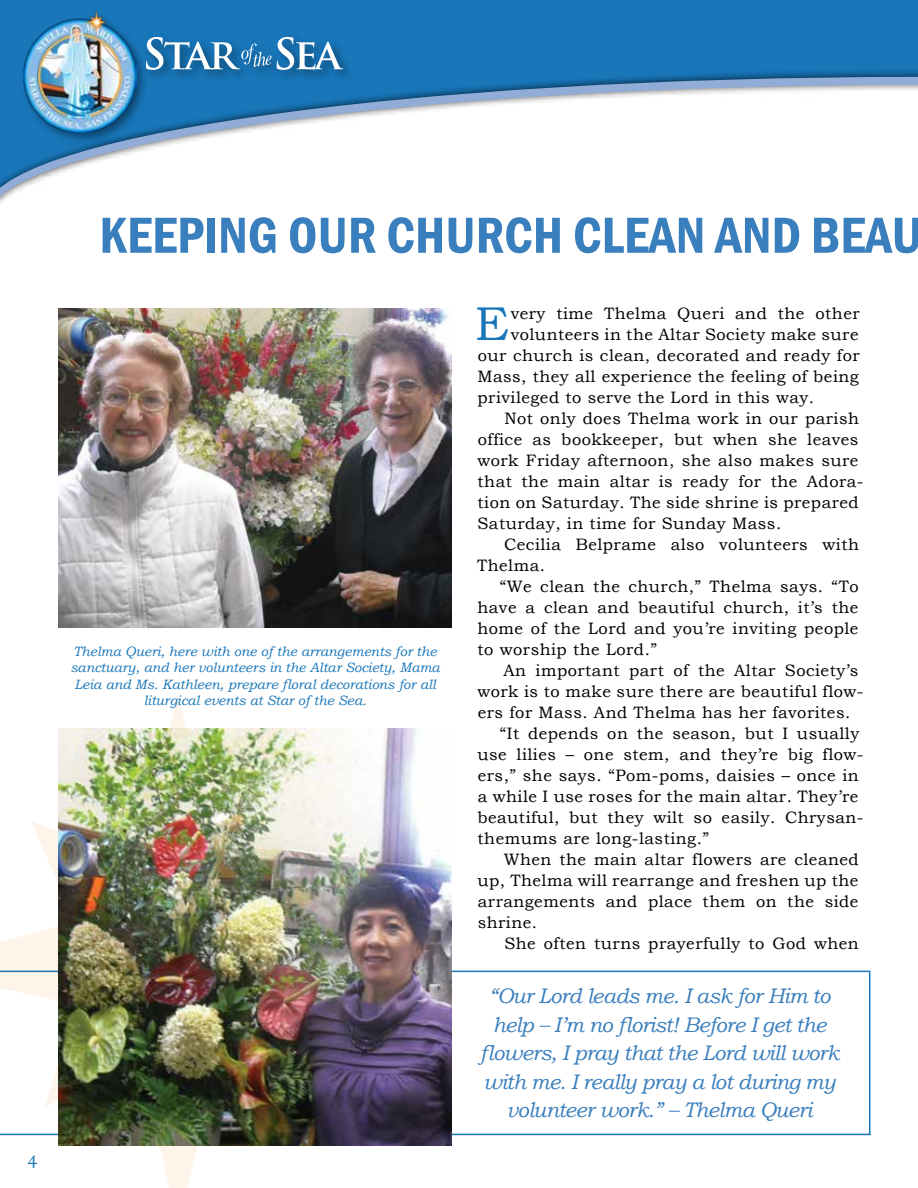
<style>
.page{position:relative;width:918px;height:1188px;background:#fff}
.page>*{position:absolute;margin:0;border:0;box-sizing:border-box;transform-origin:0 0}
.t1{font:600 condensed 52.5px "Franklin Gothic";color:#397ebd}
.t2{font:47.4px "Bookman Old Style";color:#1876b9}
.t3{font:italic 21px/28.5px "Bookman Old Style";letter-spacing:-.03em;color:#397ebd;text-align:center}
.t4{font:21px "Adobe Caslon Pro";color:#1876b9}
.t5{font:16.5px "Bookman Old Style";letter-spacing:.03em;color:#000}
.t6{font:italic 13.5px/16.2px "Bookman Old Style";color:#1876b9;text-align:center}
</style>
<div class="page">
<div style="left:0;top:0;width:918px;height:212px;background:#1876b9"></div>
<div style="left:0;top:69px;width:918px;height:152px;background:#000;opacity:.75"></div>
<svg style="left:0;top:77px;width:918px;height:138px;background:#d8e5f0"></svg>
<div style="left:20px;top:10px;width:129px;height:135px;background:#000;opacity:.41"></div>
<img style="left:24px;top:11px;width:112px;height:121px">
<div style="left:143px;top:34px;width:212px;height:49px;background:#000;opacity:.41"></div>
<svg style="left:146px;top:37px;width:197px;height:33px"></svg>
<svg style="left:0;top:697px;width:416px;height:491px"></svg>
<hr style="left:0;top:1134px;width:870px;height:1px;background:#1876b9">
<hr style="left:0;top:971px;width:870px;height:1px;background:#1876b9">
<img style="left:59px;top:729px;width:392px;height:417px">
<img style="left:59px;top:308px;width:392px;height:320px">
<hr style="left:869px;top:972px;width:1px;height:163px;background:#1876b9">
<p class="t4" style="left:27px;top:1145px;width:12px">4</p>
<h1 class="t1" style="left:99px;top:200px;width:824px">KEEPING OUR CHURCH CLEAN AND BEAU</h1>
<p class="t6" style="left:70px;top:643px;width:371px">Thelma Queri, here with one of the arrangements for the sanctuary, and her volunteers in the Altar Society, Mama Leia and Ms. Kathleen, prepare floral decorations for all liturgical events at Star of the Sea.</p>
<h2 class="t2" style="left:475px;top:293px;width:36px">E</h2>
<p class="t5" style="left:511px;top:302px;width:350px">very time Thelma Queri and the other</p>
<p class="t5" style="left:511px;top:323px;width:349px">volunteers in the Altar Society make sure</p>
<p class="t5" style="left:478px;top:344px;width:383px">our church is clean, decorated and ready for</p>
<p class="t5" style="left:477px;top:365px;width:383px">Mass, they all experience the feeling of being</p>
<p class="t5" style="left:478px;top:386px;width:338px">privileged to serve the Lord in this way.</p>
<p class="t5" style="left:504px;top:407px;width:356px">Not only does Thelma work in our parish</p>
<p class="t5" style="left:478px;top:428px;width:382px">office as bookkeeper, but when she leaves</p>
<p class="t5" style="left:477px;top:449px;width:383px">work Friday afternoon, she also makes sure</p>
<p class="t5" style="left:478px;top:470px;width:387px">that the main altar is ready for the Adora-</p>
<p class="t5" style="left:478px;top:491px;width:383px">tion on Saturday. The side shrine is prepared</p>
<p class="t5" style="left:478px;top:512px;width:305px">Saturday, in time for Sunday Mass.</p>
<p class="t5" style="left:504px;top:533px;width:356px">Cecilia Belprame also volunteers with</p>
<p class="t5" style="left:477px;top:554px;width:69px">Thelma.</p>
<p class="t5" style="left:500px;top:575px;width:360px">“We clean the church,” Thelma says. “To</p>
<p class="t5" style="left:478px;top:596px;width:383px">have a clean and beautiful church, it’s the</p>
<p class="t5" style="left:478px;top:617px;width:382px">home of the Lord and you’re inviting people</p>
<p class="t5" style="left:478px;top:638px;width:181px">to worship the Lord.”</p>
<p class="t5" style="left:503px;top:659px;width:357px">An important part of the Altar Society’s</p>
<p class="t5" style="left:477px;top:680px;width:388px">work is to make sure there are beautiful flow-</p>
<p class="t5" style="left:478px;top:701px;width:374px">ers for Mass. And Thelma has her favorites.</p>
<p class="t5" style="left:500px;top:722px;width:361px">“It depends on the season, but I usually</p>
<p class="t5" style="left:478px;top:743px;width:388px">use lilies – one stem, and they’re big flow-</p>
<p class="t5" style="left:478px;top:764px;width:382px">ers,” she says. “Pom-poms, daisies – once in</p>
<p class="t5" style="left:478px;top:785px;width:382px">a while I use roses for the main altar. They’re</p>
<p class="t5" style="left:477px;top:806px;width:388px">beautiful, but they wilt so easily. Chrysan-</p>
<p class="t5" style="left:478px;top:827px;width:233px">themums are long-lasting.”</p>
<p class="t5" style="left:504px;top:848px;width:357px">When the main altar flowers are cleaned</p>
<p class="t5" style="left:477px;top:869px;width:383px">up, Thelma will rearrange and freshen up the</p>
<p class="t5" style="left:478px;top:890px;width:382px">arrangements and place them on the side</p>
<p class="t5" style="left:478px;top:911px;width:61px">shrine.</p>
<p class="t5" style="left:505px;top:932px;width:356px">She often turns prayerfully to God when</p>
<p class="t3" style="left:480px;top:982px;width:361px">“Our Lord leads me. I ask for Him to help – I’m no florist! Before I get the flowers, I pray that the Lord will work with me. I really pray a lot during my volunteer work.” – Thelma Queri</p>
</div>
